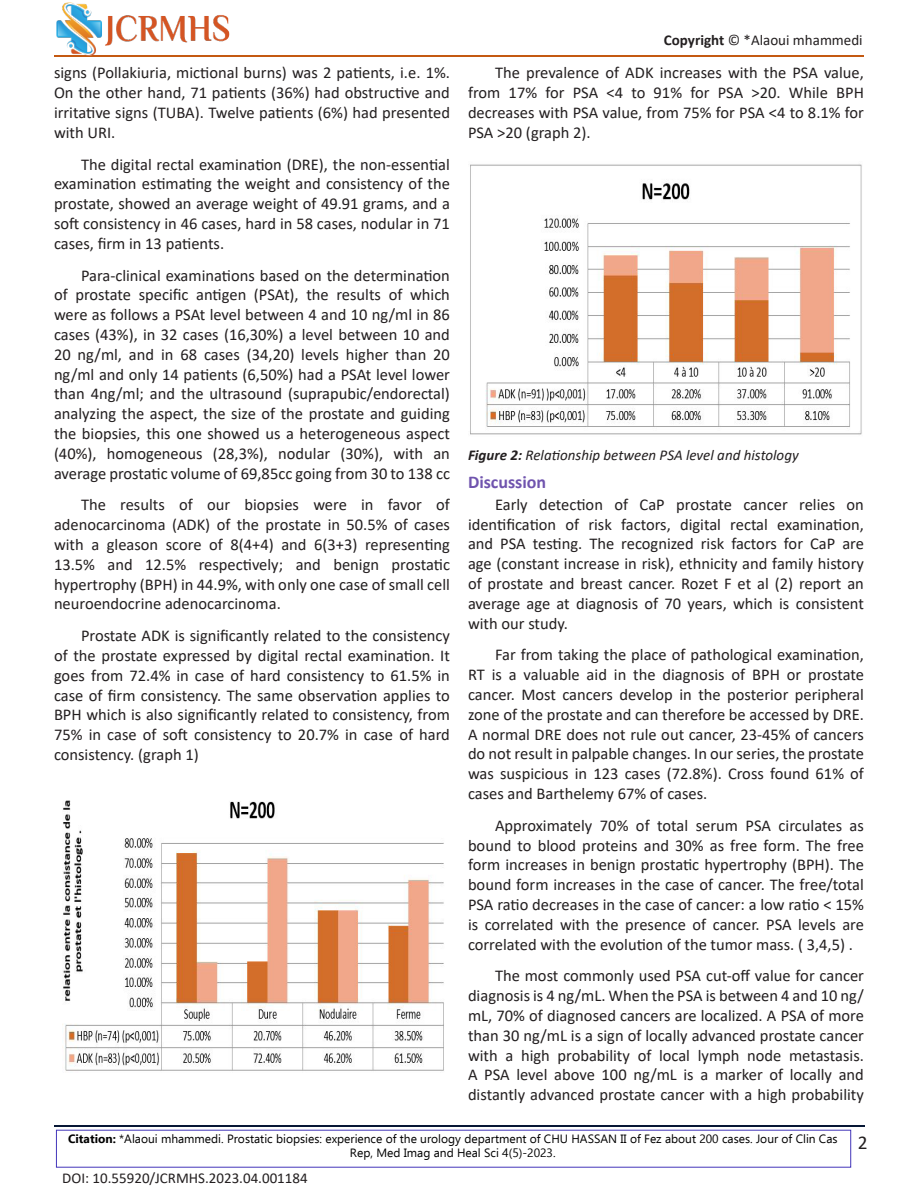
<style>
.page{position:relative;width:918px;height:1188px;background:#fff}
.page>*{position:absolute;margin:0;border:0;box-sizing:border-box;transform-origin:0 0}
.t1{font:19.5px "Calibri";color:#231f20}
.side_heading{font:700 18px "Calibri";color:#7054ae}
.Body_Text_First_Inde{font:16.5px/19.8px "Calibri";color:#231f20;text-align:justify}
.t2{font:15px "Calibri";color:#231f20}
.figure_tittle{font:italic 15px "Calibri";color:#231f20}
.t3{font:12px/14.4px "Ebrima";color:#000;text-align:center}
.s1{font-weight:700}
</style>
<div class="page">
<hr style="left:54px;top:55px;width:810px;height:1px;background:#c45911">
<img style="left:54px;top:2px;width:178px;height:55px">
<hr style="left:55px;top:1125px;width:810px;height:1px;background:#071735">
<img style="left:62px;top:800px;width:382px;height:271px">
<img style="left:470px;top:164px;width:392px;height:271px">
<p class="Body_Text_First_Inde" style="left:54px;top:63px;width:397px">signs (Pollakiuria, mictional burns) was 2 patients, i.e. 1%.<br>On the other hand, 71 patients (36%) had obstructive and irritative signs (TUBA). Twelve patients (6%) had presented with URI.</p>
<p class="Body_Text_First_Inde" style="left:54px;top:154px;width:398px;text-indent:27px">The digital rectal examination (DRE), the non-essential examination estimating the weight and consistency of the prostate, showed an average weight of 49.91 grams, and a soft consistency in 46 cases, hard in 58 cases, nodular in 71 cases, firm in 13 patients.</p>
<p class="Body_Text_First_Inde" style="left:54px;top:265px;width:398px;text-indent:27px">Para-clinical examinations based on the determination of prostate specific antigen (PSAt), the results of which were as follows a PSAt level between 4 and 10 ng/ml in 86 cases (43%), in 32 cases (16,30%) a level between 10 and 20 ng/ml, and in 68 cases (34,20) levels higher than 20 ng/ml and only 14 patients (6,50%) had a PSAt level lower than 4ng/ml; and the ultrasound (suprapubic/endorectal) analyzing the aspect, the size of the prostate and guiding the biopsies, this one showed us a heterogeneous aspect (40%), homogeneous (28,3%), nodular (30%), with an average prostatic volume of 69,85cc going from 30 to 138 cc</p>
<p class="Body_Text_First_Inde" style="left:54px;top:495px;width:398px;text-indent:27px">The results of our biopsies were in favor of adenocarcinoma (ADK) of the prostate in 50.5% of cases with a gleason score of 8(4+4) and 6(3+3) representing 13.5% and 12.5% respectively; and benign prostatic hypertrophy (BPH) in 44.9%, with only one case of small cell neuroendocrine adenocarcinoma.</p>
<p class="Body_Text_First_Inde" style="left:54px;top:626px;width:398px;text-indent:27px">Prostate ADK is significantly related to the consistency of the prostate expressed by digital rectal examination. It goes from 72.4% in case of hard consistency to 61.5% in case of firm consistency. The same observation applies to BPH which is also significantly related to consistency, from 75% in case of soft consistency to 20.7% in case of hard consistency. (graph 1)</p>
<p class="t2" style="left:664px;top:30px;width:200px"><span class="s1">Copyright</span> © *Alaoui mhammedi</p>
<p class="Body_Text_First_Inde" style="left:468px;top:63px;width:398px;text-indent:27px">The prevalence of ADK increases with the PSA value, from 17% for PSA &lt;4 to 91% for PSA &gt;20. While BPH decreases with PSA value, from 75% for PSA &lt;4 to 8.1% for PSA &gt;20 (graph 2).</p>
<p class="figure_tittle" style="left:468px;top:445px;width:332px"><span class="s1">Figure 2:</span> Relationship between PSA level and histology</p>
<p class="side_heading" style="left:468px;top:469px;width:80px">Discussion</p>
<p class="Body_Text_First_Inde" style="left:468px;top:494px;width:398px;text-indent:27px">Early detection of CaP prostate cancer relies on identification of risk factors, digital rectal examination, and PSA testing. The recognized risk factors for CaP are age (constant increase in risk), ethnicity and family history of prostate and breast cancer. Rozet F et al (2) report an average age at diagnosis of 70 years, which is consistent with our study.</p>
<p class="Body_Text_First_Inde" style="left:468px;top:645px;width:398px;text-indent:27px">Far from taking the place of pathological examination, RT is a valuable aid in the diagnosis of BPH or prostate cancer. Most cancers develop in the posterior peripheral zone of the prostate and can therefore be accessed by DRE.<br>A normal DRE does not rule out cancer, 23-45% of cancers do not result in palpable changes. In our series, the prostate was suspicious in 123 cases (72.8%). Cross found 61% of cases and Barthelemy 67% of cases.</p>
<p class="Body_Text_First_Inde" style="left:468px;top:815px;width:398px;text-indent:27px">Approximately 70% of total serum PSA circulates as bound to blood proteins and 30% as free form. The free form increases in benign prostatic hypertrophy (BPH). The bound form increases in the case of cancer. The free/total PSA ratio decreases in the case of cancer: a low ratio &lt; 15% is correlated with the presence of cancer. PSA levels are correlated with the evolution of the tumor mass. ( 3,4,5) .</p>
<p class="Body_Text_First_Inde" style="left:468px;top:966px;width:398px;text-indent:27px">The most commonly used PSA cut-off value for cancer diagnosis is 4 ng/mL. When the PSA is between 4 and 10 ng/ mL, 70% of diagnosed cancers are localized. A PSA of more than 30 ng/mL is a sign of locally advanced prostate cancer with a high probability of local lymph node metastasis.<br>A PSA level above 100 ng/mL is a marker of locally and distantly advanced prostate cancer with a high probability</p>
<p class="t3" style="left:68px;top:1131px;width:771px"><span class="s1">Citation:</span> *Alaoui mhammedi. Prostatic biopsies: experience of the urology department of CHU HASSAN II of Fez about 200 cases. Jour of Clin Cas<br>Rep, Med Imag and Heal Sci 4(5)-2023.</p>
<p class="t2" style="left:62px;top:1167px;width:247px">DOI: 10.55920/JCRMHS.2023.04.001184</p>
<p class="t1" style="left:858px;top:1129px;width:11px">2</p>
</div>
